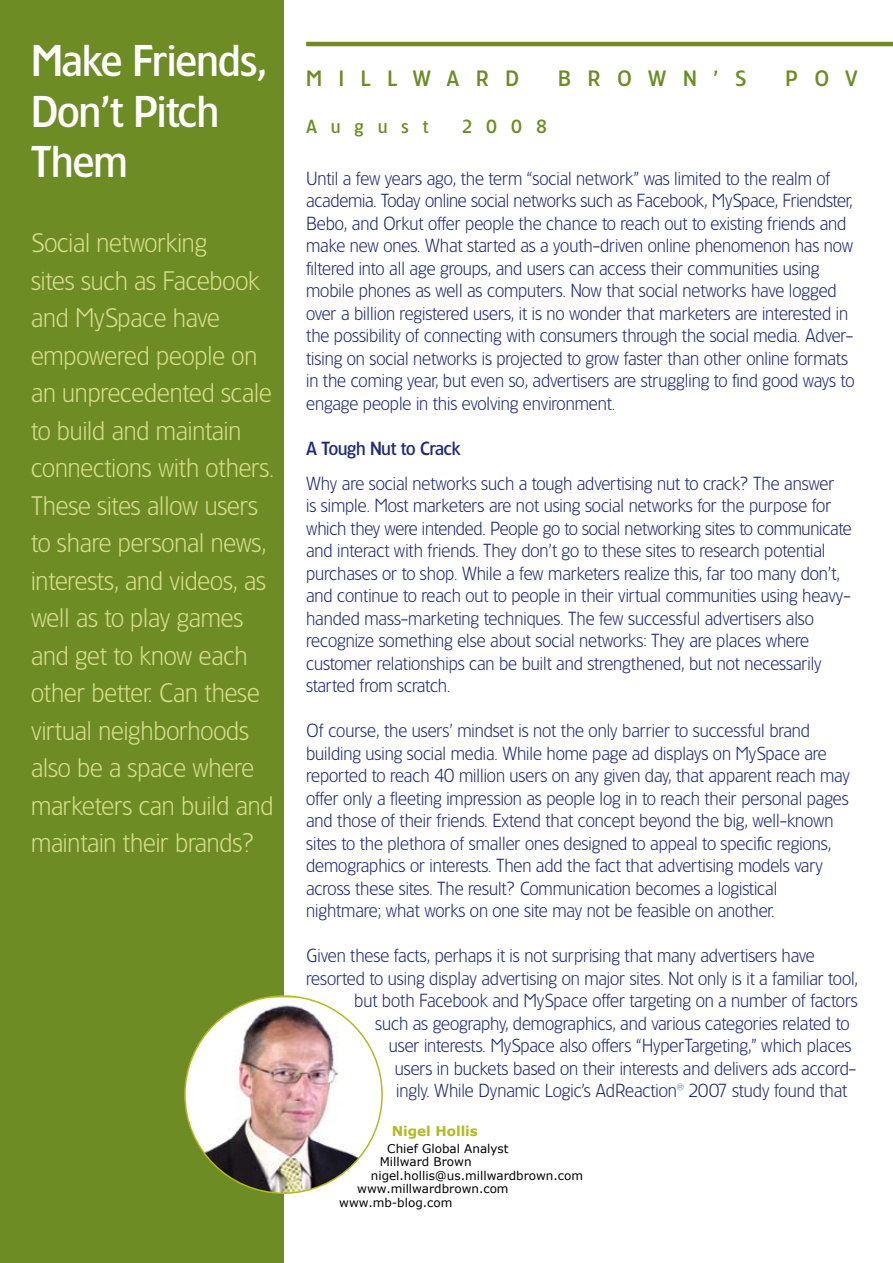
<style>
.page{position:relative;width:893px;height:1263px;background:#fff}
.page>*{position:absolute;margin:0;border:0;box-sizing:border-box;transform-origin:0 0}
.t1{font:500 42px/50.4px "TF Forever";color:#fff}
.t2{font:300 25.5px/37.5px "TF Forever";color:#d9dd8e}
.t3{font:500 21px "TF Forever";letter-spacing:.8em;color:#6d8d24}
.t4{font:300 18px/22.5px "TF Forever";color:#1f2b7d}
.t5{font:500 18px "TF Forever";color:#1f2b7d}
.t6{font:500 18px "TF Forever";letter-spacing:.79em;color:#6d8d24}
.t7{font:700 13.5px "Verdana";color:#b2bb1e}
.t8{font:12px "Verdana";color:#000}
</style>
<div class="page">
<hr style="left:306px;top:42px;width:587px;height:4px;background:#6d8d24">
<div style="left:0;top:0;width:284px;height:1263px;background:#6d8d24"></div>
<img style="left:187px;top:998px;width:195px;height:195px">
<h1 class="t1" style="left:31px;top:35px;width:237px">Make Friends,<br>Don’t Pitch<br>Them</h1>
<p class="t2" style="left:31px;top:224px;width:245px">Social networking<br>sites such as Facebook and MySpace have empowered people on an unprecedented scale to build and maintain connections with others.<br>These sites allow users to share personal news, interests, and videos, as well as to play games and get to know each other better. Can these virtual neighborhoods also be a space where marketers can build and maintain their brands?</p>
<p class="t3" style="left:306px;top:66px;width:214px">MILLWARD</p>
<p class="t3" style="left:558px;top:66px;width:190px">BROWN’S</p>
<p class="t3" style="left:785px;top:66px;width:74px">POV</p>
<p class="t6" style="left:306px;top:116px;width:124px">August</p>
<p class="t6" style="left:462px;top:116px;width:87px">2008</p>
<p class="t4" style="left:306px;top:167px;width:550px">Until a few years ago, the term “social network” was limited to the realm of academia. Today online social networks such as Facebook, MySpace, Friendster, Bebo, and Orkut offer people the chance to reach out to existing friends and make new ones. What started as a youth-driven online phenomenon has now filtered into all age groups, and users can access their communities using mobile phones as well as computers. Now that social networks have logged over a billion registered users, it is no wonder that marketers are interested in the possibility of connecting with consumers through the social media. Adver&shy;tising on social networks is projected to grow faster than other online formats in the coming year, but even so, advertisers are struggling to find good ways to engage people in this evolving environment.</p>
<p class="t5" style="left:306px;top:437px;width:156px">A Tough Nut to Crack</p>
<p class="t4" style="left:306px;top:472px;width:547px">Why are social networks such a tough advertising nut to crack? The answer<br>is simple. Most marketers are not using social networks for the purpose for which they were intended. People go to social networking sites to communicate and interact with friends. They don’t go to these sites to research potential purchases or to shop. While a few marketers realize this, far too many don’t, and continue to reach out to people in their virtual communities using heavy&shy;handed mass-marketing techniques. The few successful advertisers also recognize something else about social networks: They are places where customer relationships can be built and strengthened, but not necessarily started from scratch.</p>
<p class="t4" style="left:306px;top:719px;width:545px">Of course, the users’ mindset is not the only barrier to successful brand building using social media. While home page ad displays on MySpace are reported to reach 40 million users on any given day, that apparent reach may offer only a fleeting impression as people log in to reach their personal pages and those of their friends. Extend that concept beyond the big, well-known sites to the plethora of smaller ones designed to appeal to specific regions, demographics or interests. Then add the fact that advertising models vary across these sites. The result? Communication becomes a logistical nightmare; what works on one site may not be feasible on another.</p>
<p class="t4" style="left:306px;top:944px;width:510px">Given these facts, perhaps it is not surprising that many advertisers have</p>
<p class="t4" style="left:306px;top:967px;width:553px">resorted to using display advertising on major sites. Not only is it a familiar tool,</p>
<p class="t4" style="left:354px;top:989px;width:505px">but both Facebook and MySpace offer targeting on a number of factors</p>
<p class="t4" style="left:375px;top:1012px;width:476px">such as geography, demographics, and various categories related to</p>
<p class="t4" style="left:389px;top:1034px;width:464px">user interests. MySpace also offers “HyperTargeting,” which places</p>
<p class="t4" style="left:395px;top:1057px;width:463px">users in buckets based on their interests and delivers ads accord-</p>
<p class="t4" style="left:396px;top:1079px;width:453px">ingly. While Dynamic Logic’s AdReaction® 2007 study found that</p>
<p class="t7" style="left:392px;top:1123px;width:88px">Nigel Hollis</p>
<p class="t8" style="left:387px;top:1141px;width:123px">Chief Global Analyst</p>
<p class="t8" style="left:380px;top:1154px;width:93px">Millward Brown</p>
<p class="t8" style="left:371px;top:1168px;width:214px">nigel.hollis@us.millwardbrown.com</p>
<p class="t8" style="left:357px;top:1181px;width:153px">www.millwardbrown.com</p>
<p class="t8" style="left:339px;top:1195px;width:115px">www.mb-blog.com</p>
</div>
